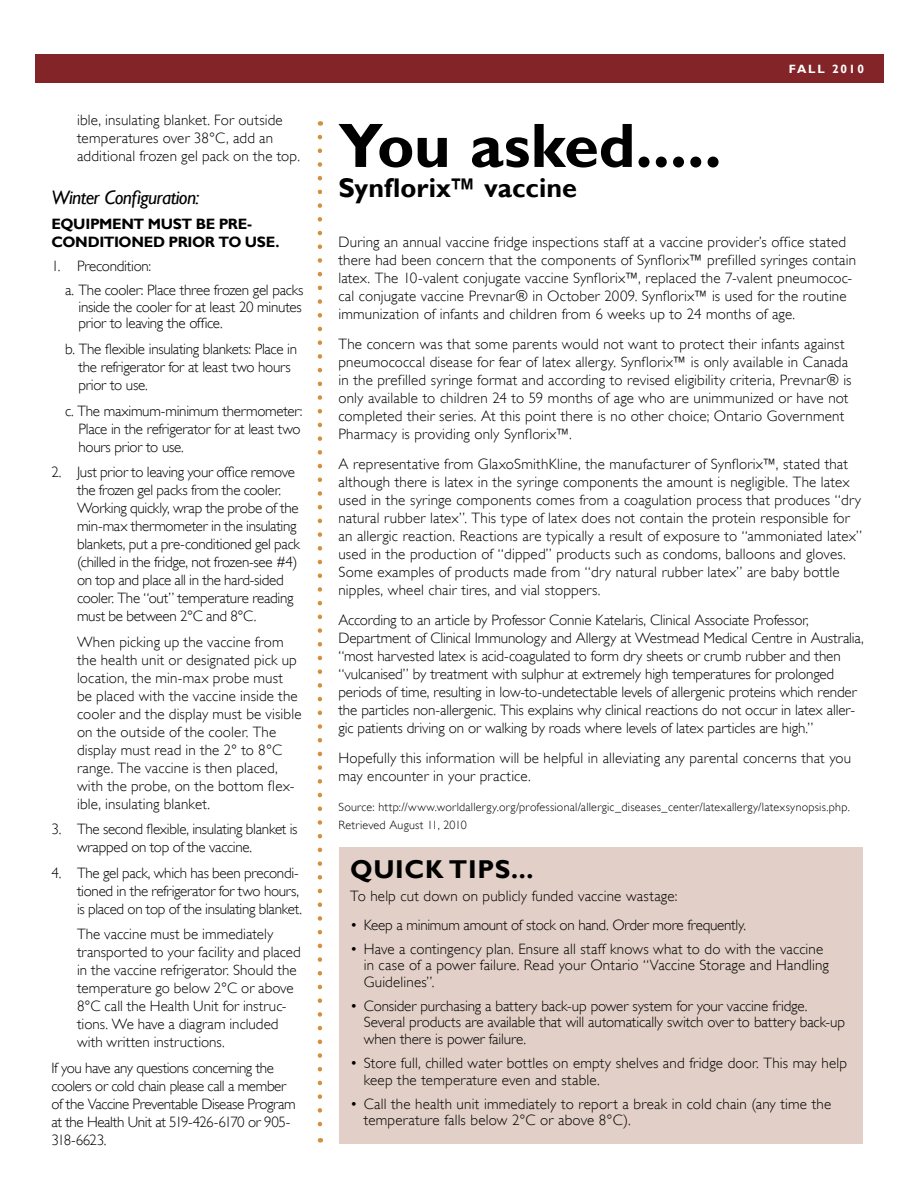
<style>
.page{position:relative;width:918px;height:1188px;background:#fff}
.page>*{position:absolute;margin:0;border:0;box-sizing:border-box;transform-origin:0 0}
.t1{font:700 63px "Gill Sans";color:#000}
.t2{font:700 27px "Gill Sans";color:#000}
.t3{font:700 25.8px "Gill Sans";letter-spacing:.025em;color:#000}
.t4{font:italic 19.5px "Gill Sans";letter-spacing:-.03em;color:#000}
.t5{font:300 15px/18px "Gill Sans";letter-spacing:.005em;color:#000}
.t6{font:300 15px/18px "Gill Sans";letter-spacing:-.02em;color:#000}
.t7{font:300 15px/18px "Gill Sans";letter-spacing:-.03em;color:#000}
.t8{font:700 15px/18px "Gill Sans";letter-spacing:-.03em;color:#000}
.t9{font:300 12px/18px "Gill Sans";letter-spacing:.02em;color:#000}
.t10{font:700 12px "Gill Sans";letter-spacing:.15em;color:#fff}
</style>
<div class="page">
<div style="left:35px;top:54px;width:848px;height:28px;background:#822428"></div>
<svg style="left:318px;top:137px;width:4px;height:1006px"></svg>
<div style="left:340px;top:847px;width:523px;height:297px;background:#e2cfc7"></div>
<p class="t5" style="left:77px;top:111px;width:224px">ible, insulating blanket. For outside temperatures over 38°C, add an additional frozen gel pack on the top.</p>
<h3 class="t4" style="left:52px;top:186px;width:149px">Winter Configuration:</h3>
<p class="t8" style="left:52px;top:216px;width:202px">EQUI PMENT MUST BE PRE-<br>CONDI</p>
<p class="t8" style="left:104px;top:234px;width:21px">TION</p>
<p class="t8" style="left:144px;top:234px;width:44px">ED PRIOR</p>
<p class="t8" style="left:218px;top:234px;width:63px">TO USE.</p>
<p class="t6" style="left:65px;top:254px;width:240px;line-height:24px;text-indent:-14px">1. Precondition:<br>a. The cooler: Place three frozen gel packs</p>
<p class="t6" style="left:79px;top:299px;width:225px;line-height:16.5px">inside the cooler for at least 20 minutes prior to leaving the office.</p>
<p class="t6" style="left:79px;top:340px;width:220px;text-indent:-14px">b. The flexible insulating blankets: Place in the refrigerator for at least two hours prior to use.</p>
<p class="t6" style="left:79px;top:402px;width:225px;text-indent:-13px">c. The maximum-minimum thermometer:<br>Place in the refrigerator for at least two hours prior to use.</p>
<p class="t6" style="left:77px;top:463px;width:224px;text-indent:-26px">2. Just prior to leaving your office remove the frozen gel packs from the cooler.<br>Working quickly, wrap the probe of the min-max thermometer in the insulating blankets, put a pre-conditioned gel pack (chilled in the fridge, not frozen-see #4) on top and place all in the hard-sided cooler. The “out” temperature reading must be between 2°C and 8°C.</p>
<p class="t5" style="left:77px;top:633px;width:226px">When picking up the vaccine from the health unit or designated pick up location, the min-max probe must be placed with the vaccine inside the cooler and the display must be visible on the outside of the cooler. The display must read in the 2° to 8°C range. The vaccine is then placed, with the probe, on the bottom flex&shy;ible, insulating blanket.</p>
<p class="t6" style="left:77px;top:820px;width:222px;text-indent:-26px">3. The second flexible, insulating blanket is wrapped on top of the vaccine.</p>
<p class="t6" style="left:77px;top:864px;width:227px;text-indent:-26px">4. The gel pack, which has been precondi&shy;tioned in the refrigerator for two hours, is placed on top of the insulating blanket.</p>
<p class="t5" style="left:77px;top:925px;width:225px">The vaccine must be immediately transported to your facility and placed in the vaccine refrigerator. Should the temperature go below 2°C or above 8°C call the Health Unit for instruc&shy;tions. We have a diagram included with written instructions.</p>
<p class="t7" style="left:52px;top:1059px;width:246px">If you have any questions concerning the coolers or cold chain please call a member of the Vaccine Preventable Disease Program at the Health Unit at 519-426-6170 or 905- 318-6623.</p>
<p class="t10" style="left:789px;top:62px;width:77px">fall 2010</p>
<h1 class="t1" style="left:338px;top:108px;width:385px">You asked.....</h1>
<h2 class="t2" style="left:338px;top:172px;width:240px">Synflorix™ vaccine</h2>
<p class="t5" style="left:338px;top:233px;width:519px">During an annual vaccine fridge inspections staff at a vaccine provider’s office stated there had been concern that the components of Synflorix™ prefilled syringes contain latex. The 10-valent conjugate vaccine Synflorix™, replaced the 7-valent pneumococ&shy;cal conjugate vaccine Prevnar® in October 2009. Synflorix™ is used for the routine immunization of infants and children from 6 weeks up to 24 months of age.</p>
<p class="t5" style="left:338px;top:335px;width:515px">The concern was that some parents would not want to protect their infants against pneumococcal disease for fear of latex allergy. Synflorix™ is only available in Canada in the prefilled syringe format and according to revised eligibility criteria, Prevnar® is only available to children 24 to 59 months of age who are unimmunized or have not completed their series. At this point there is no other choice; Ontario Government Pharmacy is providing only Synflorix™.</p>
<p class="t5" style="left:338px;top:455px;width:525px">A representative from GlaxoSmithKline, the manufacturer of Synflorix™, stated that although there is latex in the syringe components the amount is negligible. The latex used in the syringe components comes from a coagulation process that produces “dry natural rubber latex”. This type of latex does not contain the protein responsible for an allergic reaction. Reactions are typically a result of exposure to “ammoniated latex” used in the production of “dipped” products such as condoms, balloons and gloves.<br>Some examples of products made from “dry natural rubber latex” are baby bottle nipples, wheel chair tires, and vial stoppers.</p>
<p class="t5" style="left:338px;top:611px;width:527px">According to an article by Professor Connie Katelaris, Clinical Associate Professor, Department of Clinical Immunology and Allergy at Westmead Medical Centre in Australia, “most harvested latex is acid-coagulated to form dry sheets or crumb rubber and then “vulcanised” by treatment with sulphur at extremely high temperatures for prolonged periods of time, resulting in low-to-undetectable levels of allergenic proteins which render the particles non-allergenic. This explains why clinical reactions do not occur in latex aller&shy;gic patients driving on or walking by roads where levels of latex particles are high.”</p>
<p class="t5" style="left:338px;top:749px;width:514px">Hopefully this information will be helpful in alleviating any parental concerns that you may encounter in your practice.</p>
<p class="t9" style="left:338px;top:798px;width:513px">Source: http://www.worldallergy.org/professional/allergic_diseases_center/latexallergy/latexsynopsis.php.<br>Retrieved August 11, 2010</p>
<h3 class="t3" style="left:350px;top:854px;width:185px">Qu ick Tips...</h3>
<p class="t5" style="left:350px;top:887px;width:329px">To help cut down on publicly funded vaccine wastage:</p>
<p class="t6" style="left:350px;top:916px;width:397px">• Keep a minimum amount of stock on hand. Order more frequently.</p>
<p class="t5" style="left:364px;top:941px;width:467px;line-height:16.5px;text-indent:-14px">• Have a contingency plan. Ensure all staff knows what to do with the vaccine in case of a power failure. Read your Ontario “Vaccine Storage and Handling<br>Guidelines”.</p>
<p class="t5" style="left:364px;top:998px;width:483px;line-height:16.5px;text-indent:-14px">• Consider purchasing a battery back-up power system for your vaccine fridge.<br>Several products are available that will automatically switch over to battery back-up when there is power failure.</p>
<p class="t5" style="left:364px;top:1055px;width:485px;line-height:16.5px;text-indent:-14px">• Store full, chilled water bottles on empty shelves and fridge door. This may help keep the temperature even and stable.</p>
<p class="t5" style="left:364px;top:1095px;width:469px;line-height:16.5px;text-indent:-14px">• Call the health unit immediately to report a break in cold chain (any time the temperature falls below 2°C or above 8°C).</p>
</div>
